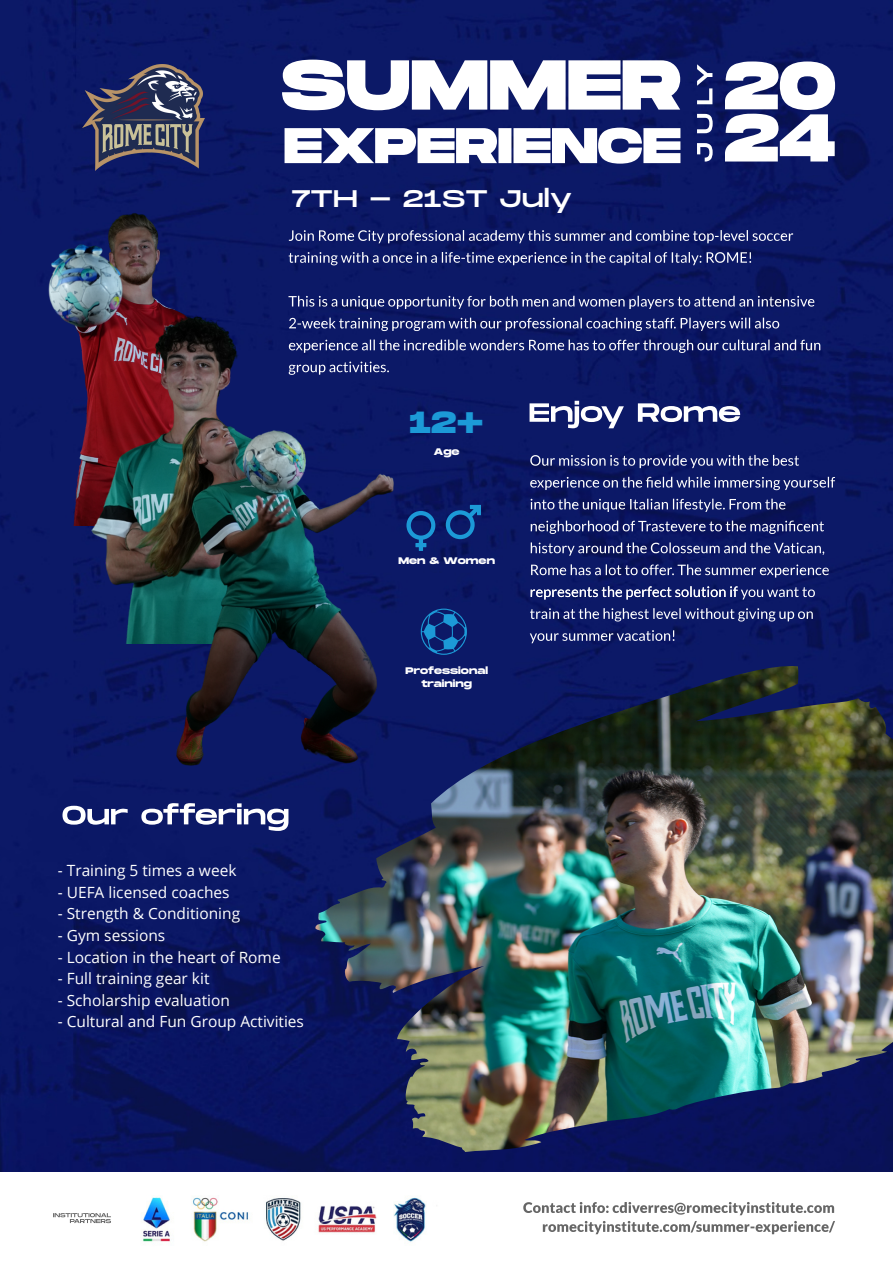
<style>
.page{position:relative;width:893px;height:1264px;background:#fff}
.page>*{position:absolute;margin:0;border:0;box-sizing:border-box;transform-origin:0 0}
.t1{font:700 30.45px "Monument Extended";color:#1c9ad7}
.t2{font:24px "Monument Extended";color:#fff}
.t3{font:15.45px "Open Sans";color:#fff}
.t4{font:700 9.45px/12.8px "Monument Extended";color:#fff;text-align:center}
</style>
<div class="page">
<img style="left:0;top:0;width:892px;height:1172px">
<img style="left:282px;top:60px;width:398px;height:104px">
<img style="left:725px;top:61px;width:110px;height:100px">
<img style="left:697px;top:64px;width:15px;height:98px">
<img style="left:315px;top:230px;width:471px;height:10px">
<img style="left:531px;top:455px;width:254px;height:10px">
<svg style="left:530px;top:586px;width:283px;height:11px;background:#545d93"></svg>
<img style="left:529px;top:401px;width:211px;height:27px">
<img style="left:62px;top:803px;width:226px;height:28px">
<img style="left:80px;top:1197px;width:755px;height:45px">
<img style="left:53px;top:1212px;width:58px;height:11px">
<img style="left:535px;top:1201px;width:284px;height:11px">
<img style="left:0;top:161px;width:315px;height:364px">
<img style="left:315px;top:666px;width:577px;height:485px">
<img style="left:82px;top:64px;width:123px;height:106px">
<img style="left:73px;top:292px;width:215px;height:351px">
<img style="left:127px;top:405px;width:301px;height:411px">
<svg style="left:406px;top:511px;width:29px;height:40px"></svg>
<svg style="left:445px;top:505px;width:35px;height:34px"></svg>
<svg style="left:420px;top:608px;width:47px;height:46px;background:#10428a"></svg>
<p class="t2" style="left:292px;top:186px;width:282px">7TH - 21ST July</p>
<p class="t1" style="left:409px;top:406px;width:76px">12+</p>
<p class="t4" style="left:434px;top:445px;width:27px">Age</p>
<p class="t4" style="left:398px;top:555px;width:98px">Men &amp; Women</p>
<p class="t3" style="left:58px;top:859px;width:180px">- Training 5 times a week</p>
<p class="t3" style="left:58px;top:881px;width:173px">- UEFA licensed coaches</p>
<p class="t3" style="left:58px;top:902px;width:184px">- Strength &amp; Conditioning</p>
<p class="t3" style="left:58px;top:924px;width:109px">- Gym sessions</p>
<p class="t3" style="left:58px;top:946px;width:224px">- Location in the heart of Rome</p>
<p class="t3" style="left:58px;top:967px;width:153px">- Full training gear kit</p>
<p class="t3" style="left:58px;top:989px;width:174px">- Scholarship evaluation</p>
<p class="t3" style="left:58px;top:1010px;width:248px">- Cultural and Fun Group Activities</p>
<p class="t4" style="left:405px;top:664px;width:84px">Professional training</p>
</div>
